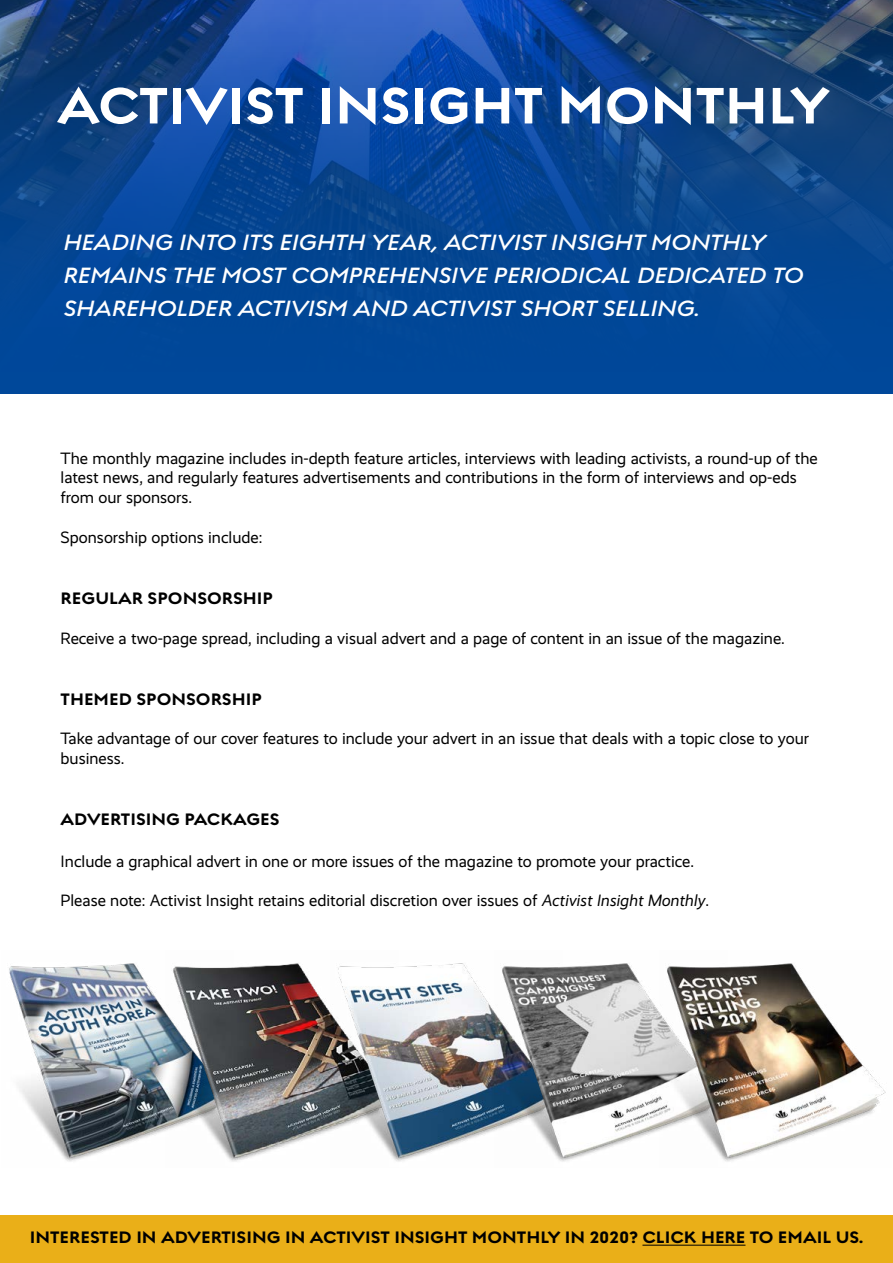
<style>
.page{position:relative;width:893px;height:1263px;background:#fff}
.page>*{position:absolute;margin:0;border:0;box-sizing:border-box;transform-origin:0 0}
.t1{font:700 55.5px "Regulator Nova";color:#fff}
.t2{font:italic 600 24px/33px "Regulator Nova";color:#fff}
.t3{font:700 18px "Regulator Nova";color:#000}
.t4{font:16.5px/19.8px "Realist";color:#000}
.s1{font-style:italic}
</style>
<div class="page">
<div style="left:0;top:1215px;width:893px;height:48px;background:#eaaf18"></div>
<hr style="left:642px;top:1245px;width:103px;height:1px;background:#000">
<svg style="left:0;top:0;width:893px;height:393px;background:#0a4691"></svg>
<img style="left:9px;top:963px;width:157px;height:199px">
<img style="left:166px;top:963px;width:164px;height:199px">
<img style="left:330px;top:963px;width:165px;height:199px">
<img style="left:495px;top:963px;width:164px;height:199px">
<img style="left:659px;top:963px;width:227px;height:199px">
<h1 class="t1" style="left:57px;top:73px;width:774px">ACTIVIST INSIGHT MONTHLY</h1>
<h2 class="t2" style="left:64px;top:226px;width:741px">HEADING INTO ITS EIGHTH YEAR, ACTIVIST INSIGHT MONTHLY<br>REMAINS THE MOST COMPREHENSIVE PERIODICAL DEDICATED TO<br>SHAREHOLDER ACTIVISM AND ACTIVIST SHORT SELLING.</h2>
<p class="t4" style="left:61px;top:448px;width:759px">The monthly magazine includes in-depth feature articles, interviews with leading activists, a round-up of the latest news, and regularly features advertisements and contributions in the form of interviews and op-eds from our sponsors.</p>
<p class="t4" style="left:61px;top:527px;width:203px">Sponsorship options include:</p>
<p class="t3" style="left:61px;top:587px;width:214px">REGULAR SPONSORSHIP</p>
<p class="t4" style="left:61px;top:628px;width:726px">Receive a two-page spread, including a visual advert and a page of content in an issue of the magazine.</p>
<p class="t3" style="left:61px;top:688px;width:203px">THEMED SPONSORSHIP</p>
<p class="t4" style="left:61px;top:729px;width:750px">Take advantage of our cover features to include your advert in an issue that deals with a topic close to your business.</p>
<p class="t3" style="left:61px;top:809px;width:221px">ADVERTISING PACKAGES</p>
<p class="t4" style="left:61px;top:851px;width:635px">Include a graphical advert in one or more issues of the magazine to promote your practice.</p>
<p class="t4" style="left:61px;top:891px;width:650px">Please note: Activist Insight retains editorial discretion over issues of <span class="s1">Activist Insight Monthly</span>.</p>
<p class="t3" style="left:30px;top:1227px;width:835px">INTERESTED IN ADVERTISING IN ACTIVIST INSIGHT MONTHLY IN 2020? CLICK HERE TO EMAIL US.</p>
</div>
